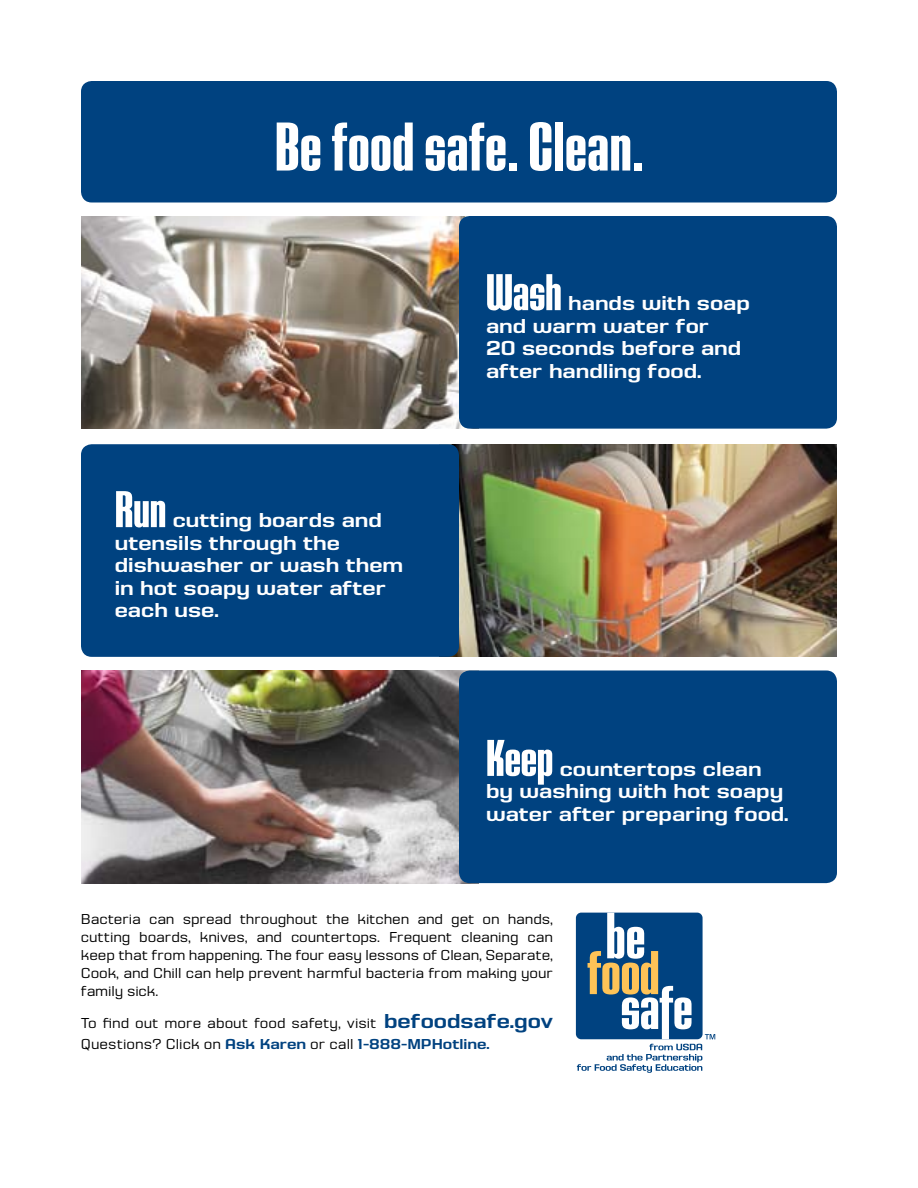
<style>
.page{position:relative;width:918px;height:1188px;background:#fff}
.page>*{position:absolute;margin:0;border:0;box-sizing:border-box;transform-origin:0 0}
.t1{font:72px "House Gothic HG23 Cond BOLD1";letter-spacing:.01em;color:#fff}
.t2{font:54px "House Gothic HG23 Cond BOLD1";color:#fff}
.t3{font:700 21px/22.5px "House Gothic HG23 Text";color:#fff}
.t4{font:300 15px/18px "House Gothic HG23 Text";letter-spacing:-.01em;color:#000;text-align:justify}
.s1{font-weight:700;font-size:21px;color:#004280}
.s2{font-weight:700;color:#004280}
</style>
<div class="page">
<img style="left:81px;top:216px;width:386px;height:213px">
<img style="left:451px;top:444px;width:386px;height:213px">
<img style="left:81px;top:670px;width:386px;height:213px">
<div style="left:459px;top:216px;width:378px;height:213px;background:#004280;border-radius:11px"></div>
<svg style="left:577px;top:913px;width:138px;height:160px"></svg>
<div style="left:81px;top:81px;width:756px;height:121px;background:#004280;border-radius:11px"></div>
<div style="left:81px;top:444px;width:378px;height:213px;background:#004280;border-radius:11px"></div>
<div style="left:459px;top:670px;width:378px;height:213px;background:#004280;border-radius:11px"></div>
<h1 class="t1" style="left:275px;top:110px;width:370px">Be food safe. Clean.</h1>
<h2 class="t2" style="left:115px;top:481px;width:53px">Run</h2>
<h3 class="t3" style="left:115px;top:509px;width:290px;text-indent:58px">cutting boards and utensils through the dishwasher or wash them in hot soapy water after each use.</h3>
<h2 class="t2" style="left:486px;top:264px;width:77px">Wash</h2>
<h3 class="t3" style="left:486px;top:292px;width:265px;text-indent:82px">hands with soap and warm water for<br>20 seconds before and after handling food.</h3>
<h2 class="t2" style="left:486px;top:730px;width:69px">Keep</h2>
<h3 class="t3" style="left:486px;top:757px;width:304px;text-indent:74px">countertops clean by washing with hot soapy water after preparing food.</h3>
<p class="t4" style="left:81px;top:910px;width:474px">Bacteria can spread throughout the kitchen and get on hands, cutting boards, knives, and countertops. Frequent cleaning can keep that from happening. The four easy lessons of Clean, Separate, Cook, and Chill can help prevent harmful bacteria from making your family sick.</p>
<p class="t4" style="left:81px;top:1012px;width:474px;line-height:21px">To find out more about food safety, visit <span class="s1">befoodsafe.gov<br></span>Questions? Click on <span class="s2">Ask Karen</span> or call <span class="s2">1-888-MPHotline.</span></p>
</div>
